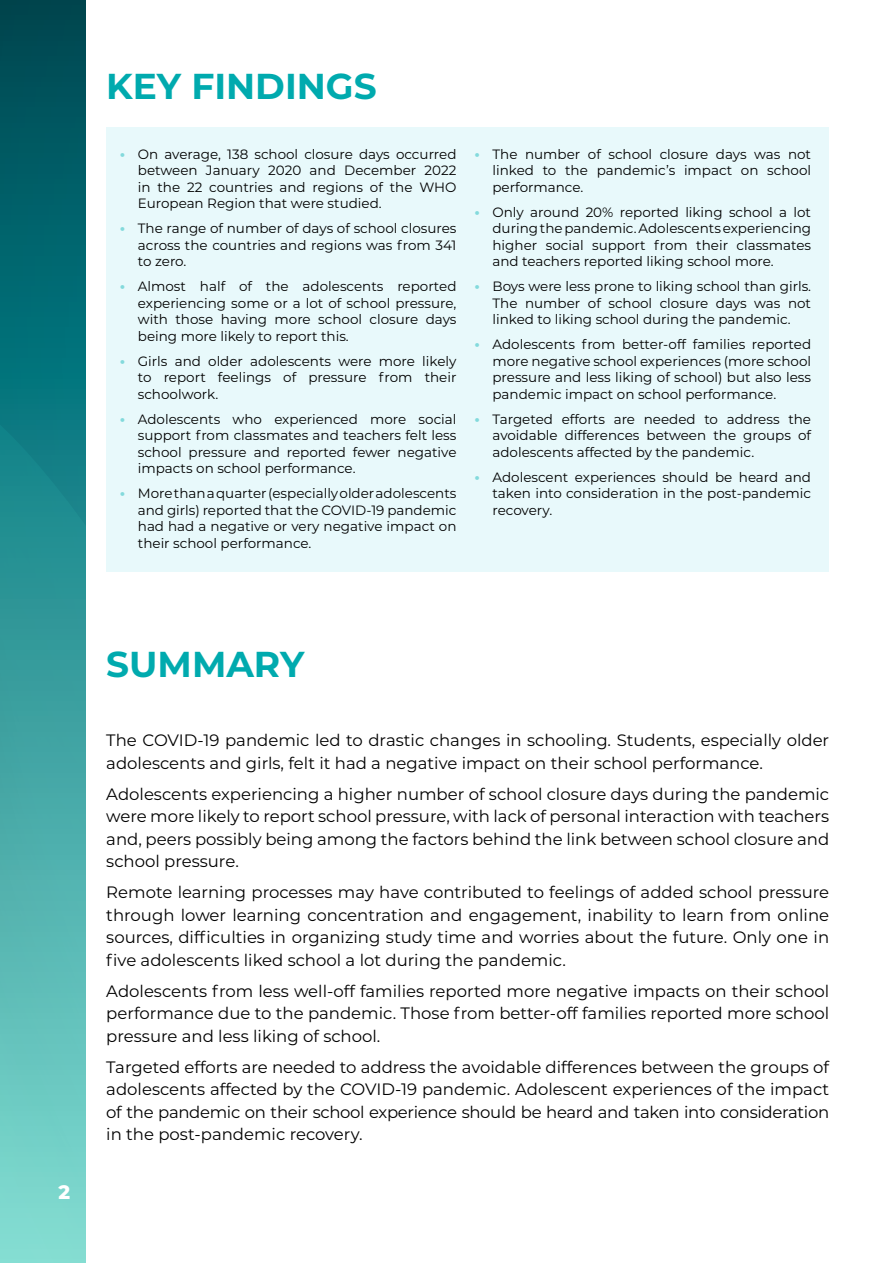
<style>
.page{position:relative;width:893px;height:1263px;background:#fff}
.page>*{position:absolute;margin:0;border:0;box-sizing:border-box;transform-origin:0 0}
.t1{font:700 36px "Montserrat";color:#00aaae}
.t2{font:800 19.5px "Montserrat";color:#fff}
.main_text{font:16.5px/22.5px "Montserrat";color:#000;text-align:justify}
.t3{font:13.5px/16.5px "Montserrat";color:#000;text-align:justify}
.s1{font-family:"Acrom";font-weight:500;color:#83dadc}
</style>
<div class="page">
<svg style="left:0;top:0;width:85px;height:409px;background:#005f68"></svg>
<svg style="left:0;top:409px;width:85px;height:854px;background:#4badab"></svg>
<div style="left:106px;top:128px;width:723px;height:444px;background:#e8f9fb"></div>
<p class="t1" style="left:106px;top:60px;width:272px">KEY FINDINGS</p>
<p class="t3" style="left:138px;top:145px;width:320px;text-indent:-18px"><span class="s1">•</span> On average, 138 school closure days occurred between January 2020 and December 2022 in the 22 countries and regions of the WHO European Region that were studied.</p>
<p class="t3" style="left:138px;top:220px;width:320px;text-indent:-18px"><span class="s1">•</span> The range of number of days of school closures across the countries and regions was from 341 to zero.</p>
<p class="t3" style="left:138px;top:278px;width:320px;text-indent:-18px"><span class="s1">•</span> Almost half of the adolescents reported experiencing some or a lot of school pressure, with those having more school closure days being more likely to report this.</p>
<p class="t3" style="left:138px;top:352px;width:320px;text-indent:-18px"><span class="s1">•</span> Girls and older adolescents were more likely to report feelings of pressure from their schoolwork.</p>
<p class="t3" style="left:138px;top:410px;width:320px;text-indent:-18px"><span class="s1">•</span> Adolescents who experienced more social support from classmates and teachers felt less school pressure and reported fewer negative impacts on school performance.</p>
<p class="t3" style="left:138px;top:485px;width:320px;text-indent:-18px"><span class="s1">•</span> More than a quarter (especially older adolescents and girls) reported that the COVID-19 pandemic had had a negative or very negative impact on their school performance.</p>
<p class="t3" style="left:492px;top:145px;width:320px;text-indent:-18px"><span class="s1">•</span> The number of school closure days was not linked to the pandemic’s impact on school performance.</p>
<p class="t3" style="left:492px;top:203px;width:320px;text-indent:-18px"><span class="s1">•</span> Only around 20% reported liking school a lot during the pandemic. Adolescents experiencing higher social support from their classmates and teachers reported liking school more.</p>
<p class="t3" style="left:492px;top:278px;width:320px;text-indent:-18px"><span class="s1">•</span> Boys were less prone to liking school than girls.<br>The number of school closure days was not linked to liking school during the pandemic.</p>
<p class="t3" style="left:492px;top:336px;width:320px;text-indent:-18px"><span class="s1">•</span> Adolescents from better-off families reported more negative school experiences (more school pressure and less liking of school) but also less pandemic impact on school performance.</p>
<p class="t3" style="left:492px;top:410px;width:320px;text-indent:-18px"><span class="s1">•</span> Targeted efforts are needed to address the avoidable differences between the groups of adolescents affected by the pandemic.</p>
<p class="t3" style="left:492px;top:468px;width:320px;text-indent:-18px"><span class="s1">•</span> Adolescent experiences should be heard and taken into consideration in the post-pandemic recovery.</p>
<p class="t2" style="left:58px;top:1178px;width:13px">2</p>
<p class="t1" style="left:106px;top:638px;width:200px">SUMMARY</p>
<p class="main_text" style="left:106px;top:728px;width:724px">The COVID-19 pandemic led to drastic changes in schooling. Students, especially older adolescents and girls, felt it had a negative impact on their school performance.</p>
<p class="main_text" style="left:106px;top:782px;width:724px">Adolescents experiencing a higher number of school closure days during the pandemic were more likely to report school pressure, with lack of personal interaction with teachers and, peers possibly being among the factors behind the link between school closure and school pressure.</p>
<p class="main_text" style="left:106px;top:880px;width:724px">Remote learning processes may have contributed to feelings of added school pressure through lower learning concentration and engagement, inability to learn from online sources, difficulties in organizing study time and worries about the future. Only one in five adolescents liked school a lot during the pandemic.</p>
<p class="main_text" style="left:106px;top:979px;width:724px">Adolescents from less well-off families reported more negative impacts on their school performance due to the pandemic. Those from better-off families reported more school pressure and less liking of school.</p>
<p class="main_text" style="left:106px;top:1055px;width:724px">Targeted efforts are needed to address the avoidable differences between the groups of adolescents affected by the COVID-19 pandemic. Adolescent experiences of the impact of the pandemic on their school experience should be heard and taken into consideration in the post-pandemic recovery.</p>
</div>
